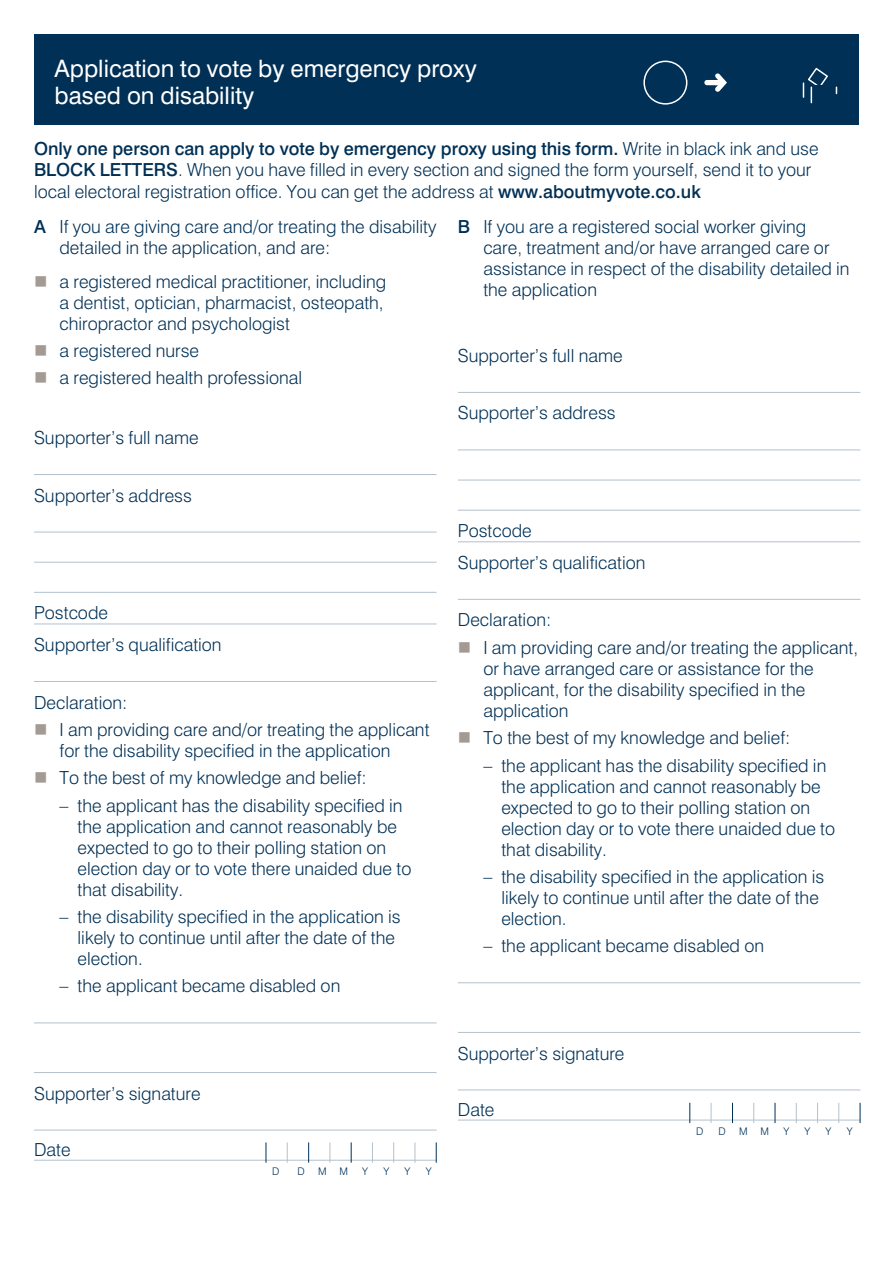
<style>
.page{position:relative;width:893px;height:1263px;background:#fff}
.page>*{position:absolute;margin:0;border:0;box-sizing:border-box;transform-origin:0 0}
.t1{font:24px/27px "Swiss 721 BT";color:#fff}
.t2{font:300 18px/21px "Swiss 721 BT";color:#003055}
.t3{font:300 10.5px "Swiss 721 BT";color:#003055}
.s1{font-weight:500}
.s2{color:#a49a94}
</style>
<div class="page">
<hr style="left:34px;top:474px;width:403px;height:1px;background:#b3c1cc">
<hr style="left:34px;top:532px;width:403px;height:1px;background:#b3c1cc">
<hr style="left:34px;top:562px;width:403px;height:1px;background:#b3c1cc">
<hr style="left:34px;top:592px;width:403px;height:1px;background:#b3c1cc">
<hr style="left:34px;top:624px;width:403px;height:1px;background:#b3c1cc">
<hr style="left:34px;top:681px;width:403px;height:1px;background:#b3c1cc">
<hr style="left:34px;top:1022px;width:403px;height:1px;background:#b3c1cc">
<hr style="left:34px;top:1072px;width:403px;height:1px;background:#b3c1cc">
<hr style="left:34px;top:1130px;width:403px;height:1px;background:#b3c1cc">
<hr style="left:34px;top:1160px;width:403px;height:1px;background:#b3c1cc">
<hr style="left:458px;top:392px;width:402px;height:1px;background:#b3c1cc">
<hr style="left:458px;top:449px;width:402px;height:1px;background:#b3c1cc">
<hr style="left:458px;top:480px;width:402px;height:1px;background:#b3c1cc">
<hr style="left:458px;top:510px;width:402px;height:1px;background:#b3c1cc">
<hr style="left:458px;top:541px;width:402px;height:1px;background:#b3c1cc">
<hr style="left:458px;top:599px;width:402px;height:1px;background:#b3c1cc">
<hr style="left:458px;top:982px;width:402px;height:1px;background:#b3c1cc">
<hr style="left:458px;top:1032px;width:402px;height:1px;background:#b3c1cc">
<hr style="left:458px;top:1089px;width:402px;height:1px;background:#b3c1cc">
<hr style="left:458px;top:1120px;width:402px;height:1px;background:#b3c1cc">
<svg style="left:266px;top:1142px;width:1px;height:21px"></svg>
<svg style="left:287px;top:1142px;width:1px;height:21px"></svg>
<svg style="left:308px;top:1142px;width:1px;height:21px"></svg>
<svg style="left:330px;top:1142px;width:1px;height:21px"></svg>
<svg style="left:351px;top:1142px;width:1px;height:21px"></svg>
<svg style="left:372px;top:1142px;width:1px;height:21px"></svg>
<svg style="left:393px;top:1142px;width:1px;height:21px"></svg>
<svg style="left:415px;top:1142px;width:1px;height:21px"></svg>
<svg style="left:436px;top:1142px;width:1px;height:21px"></svg>
<svg style="left:689px;top:1103px;width:1px;height:20px"></svg>
<svg style="left:711px;top:1103px;width:1px;height:20px"></svg>
<svg style="left:732px;top:1103px;width:1px;height:20px"></svg>
<svg style="left:753px;top:1103px;width:1px;height:20px"></svg>
<svg style="left:775px;top:1103px;width:1px;height:20px"></svg>
<svg style="left:796px;top:1103px;width:1px;height:20px"></svg>
<svg style="left:817px;top:1103px;width:1px;height:20px"></svg>
<svg style="left:838px;top:1103px;width:1px;height:20px"></svg>
<svg style="left:860px;top:1103px;width:1px;height:20px"></svg>
<div style="left:34px;top:34px;width:825px;height:91px;background:#003055"></div>
<div style="left:643px;top:61px;width:44px;height:44px;border:2px solid #fff;border-radius:50%"></div>
<svg style="left:704px;top:73px;width:23px;height:19px"></svg>
<svg style="left:803px;top:68px;width:25px;height:35px"></svg>
<p class="t1" style="left:55px;top:54px;width:424px">Application to vote by emergency proxy based on disability</p>
<p class="t2" style="left:34px;top:137px;width:786px;line-height:21.6px"><span class="s1">Only one person can apply to vote by emergency proxy using this form.</span> Write in black ink and use<br><span class="s1">BLOCK LETTERS</span>. When you have filled in every section and signed the form yourself, send it to your local electoral registration office. You can get the address at <span class="s1">www.aboutmyvote.co.uk</span></p>
<p class="t2" style="left:60px;top:216px;width:379px;text-indent:-26px"><span class="s1">A</span> If you are giving care and/or treating the disability detailed in the application, and are:</p>
<p class="t2" style="left:60px;top:271px;width:328px;text-indent:-26px"><span class="s2">■</span> a registered medical practitioner, including a dentist, optician, pharmacist, osteopath, chiropractor and psychologist</p>
<p class="t2" style="left:34px;top:340px;width:167px"><span class="s2">■</span> a registered nurse</p>
<p class="t2" style="left:34px;top:367px;width:270px"><span class="s2">■</span> a registered health professional</p>
<p class="t2" style="left:483px;top:216px;width:368px;text-indent:-26px"><span class="s1">B</span> If you are a registered social worker giving care, treatment and/or have arranged care or assistance in respect of the disability detailed in the application</p>
<p class="t2" style="left:458px;top:345px;width:166px">Supporter’s full name</p>
<p class="t2" style="left:34px;top:427px;width:166px">Supporter’s full name</p>
<p class="t2" style="left:34px;top:484px;width:159px">Supporter’s address</p>
<p class="t2" style="left:34px;top:602px;width:75px">Postcode</p>
<p class="t2" style="left:34px;top:634px;width:189px">Supporter’s qualification</p>
<p class="t2" style="left:34px;top:691px;width:95px">Declaration:</p>
<p class="t2" style="left:60px;top:719px;width:371px;text-indent:-26px"><span class="s2">■</span> I am providing care and/or treating the applicant for the disability specified in the application</p>
<p class="t2" style="left:34px;top:767px;width:334px"><span class="s2">■</span> To the best of my knowledge and belief:</p>
<p class="t2" style="left:78px;top:794px;width:335px;text-indent:-18px">– the applicant has the disability specified in the application and cannot reasonably be expected to go to their polling station on election day or to vote there unaided due to that disability.</p>
<p class="t2" style="left:78px;top:906px;width:325px;text-indent:-18px">– the disability specified in the application is likely to continue until after the date of the</p>
<p class="t2" style="left:78px;top:948px;width:67px">election.</p>
<p class="t2" style="left:60px;top:975px;width:282px">– the applicant became disabled on</p>
<p class="t2" style="left:34px;top:1082px;width:168px">Supporter’s signature</p>
<p class="t2" style="left:34px;top:1138px;width:38px">Date</p>
<p class="t3" style="left:272px;top:1164px;width:9px">D</p>
<p class="t3" style="left:298px;top:1164px;width:9px">D</p>
<p class="t3" style="left:318px;top:1164px;width:31px">M M</p>
<p class="t3" style="left:362px;top:1164px;width:7px">Y</p>
<p class="t3" style="left:383px;top:1164px;width:7px">Y</p>
<p class="t3" style="left:404px;top:1164px;width:7px">Y</p>
<p class="t3" style="left:426px;top:1164px;width:7px">Y</p>
<p class="t2" style="left:458px;top:402px;width:159px">Supporter’s address</p>
<p class="t2" style="left:458px;top:520px;width:75px">Postcode</p>
<p class="t2" style="left:458px;top:552px;width:189px">Supporter’s qualification</p>
<p class="t2" style="left:458px;top:609px;width:95px">Declaration:</p>
<p class="t2" style="left:483px;top:637px;width:376px;text-indent:-26px"><span class="s2">■</span> I am providing care and/or treating the applicant, or have arranged care or assistance for the applicant, for the disability specified in the application</p>
<p class="t2" style="left:458px;top:727px;width:334px"><span class="s2">■</span> To the best of my knowledge and belief:</p>
<p class="t2" style="left:501px;top:754px;width:335px;text-indent:-18px">– the applicant has the disability specified in the application and cannot reasonably be expected to go to their polling station on election day or to vote there unaided due to that disability.</p>
<p class="t2" style="left:501px;top:866px;width:325px;text-indent:-18px">– the disability specified in the application is likely to continue until after the date of the election.</p>
<p class="t2" style="left:483px;top:935px;width:282px">– the applicant became disabled on</p>
<p class="t2" style="left:458px;top:1042px;width:168px">Supporter’s signature</p>
<p class="t2" style="left:458px;top:1098px;width:38px">Date</p>
<p class="t3" style="left:696px;top:1125px;width:9px">D</p>
<p class="t3" style="left:719px;top:1125px;width:9px">D</p>
<p class="t3" style="left:739px;top:1125px;width:31px">M M</p>
<p class="t3" style="left:783px;top:1125px;width:7px">Y</p>
<p class="t3" style="left:804px;top:1125px;width:7px">Y</p>
<p class="t3" style="left:825px;top:1125px;width:7px">Y</p>
<p class="t3" style="left:847px;top:1125px;width:7px">Y</p>
</div>
